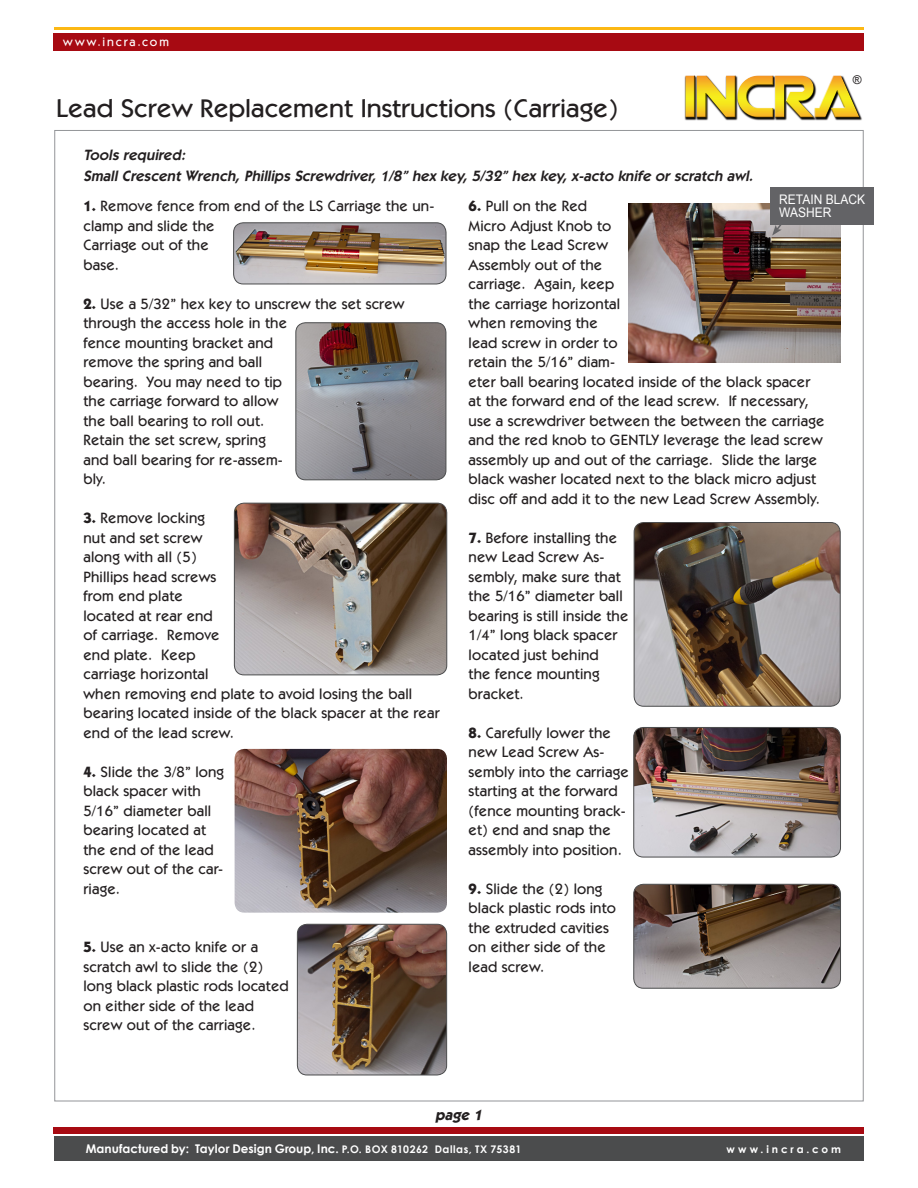
<style>
.page{position:relative;width:918px;height:1188px;background:#fff}
.page>*{position:absolute;margin:0;border:0;box-sizing:border-box;transform-origin:0 0}
.t1{font:500 25.65px "Itc Kabel";color:#231f20;scale:1.05 1}
.t2{font:500 15px/19.5px "Itc Kabel";letter-spacing:.01em;color:#231f20}
.t3{font:italic 600 15px "Itc Kabel";color:#231f20}
.t4{font:italic 700 15px "Itc Kabel";color:#231f20}
.t5{font:13.2px/13.5px "Arial";color:#fff;scale:.91 1}
.t6{font:500 12.3px "Itc Kabel";letter-spacing:.155em;color:#fff}
.t7{font:700 12px "Century Gothic";color:#fff}
.t8{font:12px "Arial";color:#231f20}
.t9{font:700 10.5px "Century Gothic";letter-spacing:.275em;color:#fff}
.s1{font-weight:700}
.s2{font-size:10.5px}
</style>
<div class="page">
<div style="left:54px;top:33px;width:810px;height:17px;background:#a70a12"></div>
<div style="left:54px;top:1136px;width:810px;height:25px;background:#4b4c4d"></div>
<hr style="left:54px;top:27px;width:810px;height:3px;background:#fcb814">
<img style="left:684px;top:75px;width:178px;height:46px">
<img style="left:685px;top:76px;width:174px;height:41px">
<div style="left:54px;top:1127px;width:810px;height:6px;background:#a70a12"></div>
<img style="left:234px;top:223px;width:212px;height:61px">
<div style="left:233px;top:222px;width:213px;height:62px;border:1px solid #4b4c4d;border-radius:10px"></div>
<img style="left:296px;top:323px;width:150px;height:157px">
<div style="left:295px;top:322px;width:151px;height:158px;border:1px solid #4b4c4d;border-radius:10px"></div>
<img style="left:234px;top:503px;width:213px;height:172px">
<div style="left:234px;top:503px;width:213px;height:172px;border:1px solid #4b4c4d;border-radius:10px"></div>
<img style="left:235px;top:749px;width:212px;height:164px">
<img style="left:297px;top:924px;width:150px;height:151px">
<div style="left:297px;top:924px;width:150px;height:151px;border:1px solid #4b4c4d;border-radius:10px"></div>
<img style="left:634px;top:523px;width:206px;height:183px">
<div style="left:634px;top:522px;width:207px;height:185px;border:1px solid #4b4c4d;border-radius:10px"></div>
<img style="left:634px;top:727px;width:207px;height:130px">
<div style="left:633px;top:727px;width:208px;height:130px;border:1px solid #4b4c4d;border-radius:10px"></div>
<img style="left:634px;top:884px;width:207px;height:104px">
<div style="left:633px;top:884px;width:208px;height:105px;border:1px solid #4b4c4d;border-radius:10px"></div>
<img style="left:628px;top:204px;width:213px;height:159px">
<div style="left:771px;top:187px;width:103px;height:37px;background:#636366"></div>
<svg style="left:772px;top:224px;width:12px;height:12px"></svg>
<p class="t6" style="left:63px;top:35px;width:107px">www.incra.com</p>
<p class="t8" style="left:853px;top:71px;width:10px">®</p>
<p class="t1" style="left:56px;top:93px;width:537px">Lead Screw Replacement Instructions (Carriage)</p>
<p class="t3" style="left:83px;top:146px;width:106px">Tools required:</p>
<p class="t3" style="left:83px;top:167px;width:674px">Small Crescent Wrench, Phillips Screwdriver, 1/8” hex key, 5/32” hex key, x-acto knife or scratch awl.</p>
<p class="t2" style="left:83px;top:196px;width:352px"><span class="s1">1.</span> Remove fence from end of the LS Carriage the un&shy;clamp and slide the</p>
<p class="t2" style="left:83px;top:235px;width:127px">Carriage out of the</p>
<p class="t2" style="left:83px;top:255px;width:37px">base.</p>
<p class="t2" style="left:83px;top:294px;width:323px"><span class="s1">2.</span> Use a 5/32” hex key to unscrew the set screw through the access hole in the<br>fence mounting bracket and<br>remove the spring and ball<br>bearing. You may need to tip<br>the carriage forward to allow<br>the ball bearing to roll out.<br>Retain the set screw, spring<br>and ball bearing for re-assem-<br>bly.</p>
<p class="t2" style="left:83px;top:508px;width:358px"><span class="s1">3.</span> Remove locking<br>nut and set screw<br>along with all (5)<br>Phillips head screws<br>from end plate<br>located at rear end<br>of carriage. Remove<br>end plate. Keep<br>carriage horizontal<br>when removing end plate to avoid losing the ball bearing located inside of the black spacer at the rear end of the lead screw.</p>
<p class="t2" style="left:83px;top:762px;width:142px"><span class="s1">4.</span> Slide the 3/8” long black spacer with<br>5/16” diameter ball bearing located at the end of the lead screw out of the car&shy;riage.</p>
<p class="t5" style="left:779px;top:193px;width:96px">RETAIN BLACK<br>WASHER</p>
<p class="t2" style="left:469px;top:196px;width:357px"><span class="s1">6.</span> Pull on the Red<br>Micro Adjust Knob to<br>snap the Lead Screw<br>Assembly out of the<br>carriage. Again, keep<br>the carriage horizontal<br>when removing the<br>lead screw in order to<br>retain the 5/16” diam-<br>eter ball bearing located inside of the black spacer at the forward end of the lead screw. If necessary, use a screwdriver between the between the carriage and the red knob to GENTLY leverage the lead screw assembly up and out of the carriage. Slide the large black washer located next to the black micro adjust disc off and add it to the new Lead Screw Assembly.</p>
<p class="t2" style="left:469px;top:528px;width:161px"><span class="s1">7.</span> Before installing the new Lead Screw As&shy;sembly, make sure that the 5/16” diameter ball bearing is still inside the<br>1/4” long black spacer located just behind<br>the fence mounting bracket.</p>
<p class="t2" style="left:469px;top:723px;width:162px"><span class="s1">8.</span> Carefully lower the new Lead Screw As&shy;sembly into the carriage starting at the forward (fence mounting brack&shy;et) end and snap the assembly into position.</p>
<p class="t2" style="left:469px;top:879px;width:149px"><span class="s1">9.</span> Slide the (2) long black plastic rods into the extruded cavities on either side of the lead screw.</p>
<p class="t2" style="left:83px;top:937px;width:207px"><span class="s1">5.</span> Use an x-acto knife or a scratch awl to slide the (2) long black plastic rods located on either side of the lead screw out of the carriage.</p>
<p class="t4" style="left:435px;top:1106px;width:51px">page 1</p>
<p class="t7" style="left:86px;top:1141px;width:437px">Manufactured by: Taylor Design Group, Inc. <span class="s2">P.O. BOX 810262 Dallas, TX 75381</span></p>
<p class="t9" style="left:727px;top:1142px;width:116px">www.incra.com</p>
</div>
